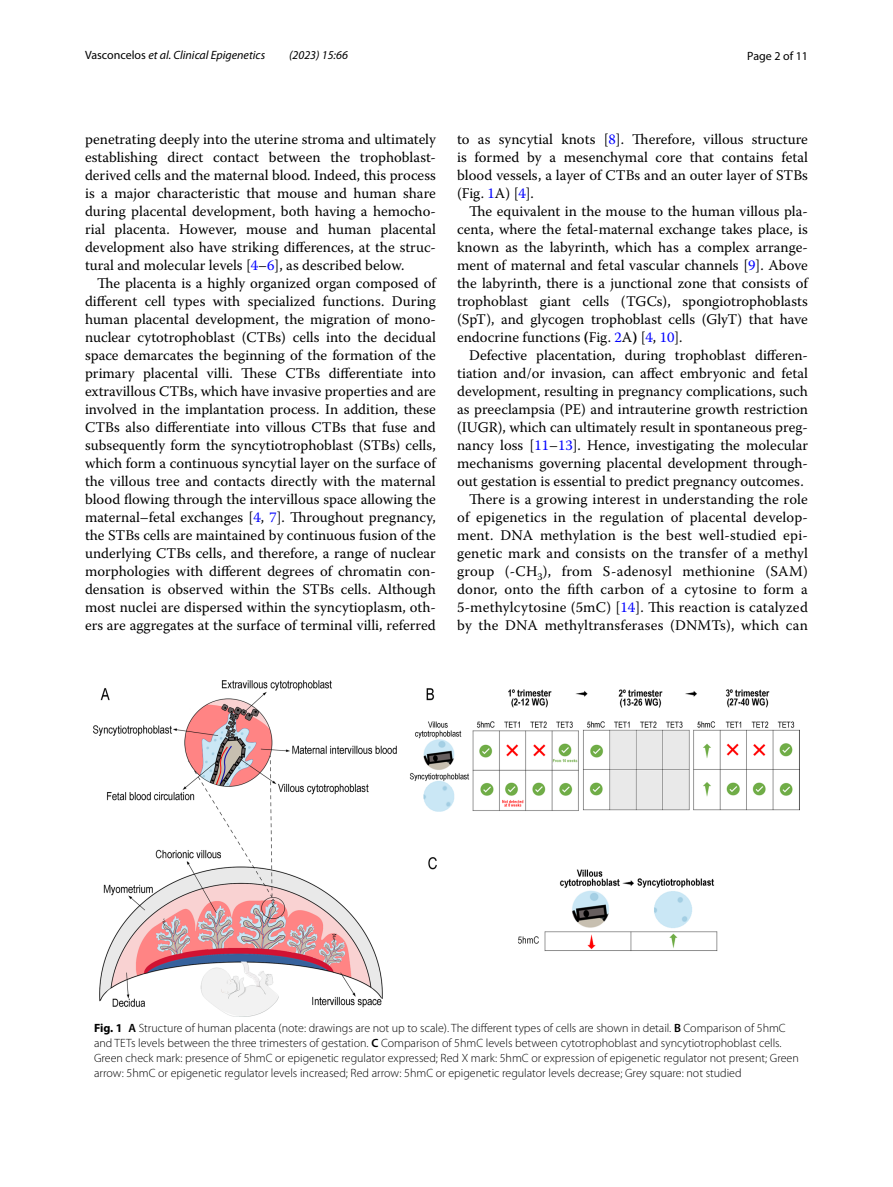
<style>
.page{position:relative;width:893px;height:1187px;background:#fff}
.page>*{position:absolute;margin:0;border:0;box-sizing:border-box;transform-origin:0 0}
.t1{font:14.7px/18px "Warnock Pro";letter-spacing:.005em;color:#000;text-align:justify}
.t2{font:300 12px/15px "Myriad Pro";color:#000}
.t3{font:italic 12px "Myriad Pro";color:#000}
.t4{font:12px "Myriad Pro";color:#000}
.s1{font-style:normal}
.s2{color:#00f}
.s3{font-weight:700}
.s4{font-weight:600}
</style>
<div class="page">
<img style="left:94px;top:680px;width:705px;height:336px">
<p class="t3" style="left:85px;top:48px;width:182px"><span class="s1">Vasconcelos</span> et al. Clinical Epigenetics</p>
<p class="t3" style="left:289px;top:48px;width:60px">(2023) 15:66</p>
<p class="t4" style="left:747px;top:48px;width:62px">Page 2 of 11</p>
<p class="t1" style="left:85px;top:130px;width:352px">penetrating deeply into the uterine stroma and ultimately establishing direct contact between the trophoblast&shy;derived cells and the maternal blood. Indeed, this process is a major characteristic that mouse and human share during placental development, both having a hemocho&shy;rial placenta. However, mouse and human placental development also have striking differences, at the struc&shy;tural and molecular levels [<span class="s2">4</span>–<span class="s2">6</span>], as described below.</p>
<p class="t1" style="left:85px;top:274px;width:352px;text-indent:12px">The placenta is a highly organized organ composed of different cell types with specialized functions. During human placental development, the migration of mono&shy;nuclear cytotrophoblast (CTBs) cells into the decidual space demarcates the beginning of the formation of the primary placental villi. These CTBs differentiate into extravillous CTBs, which have invasive properties and are involved in the implantation process. In addition, these CTBs also differentiate into villous CTBs that fuse and subsequently form the syncytiotrophoblast (STBs) cells, which form a continuous syncytial layer on the surface of the villous tree and contacts directly with the maternal blood flowing through the intervillous space allowing the maternal–fetal exchanges [<span class="s2">4</span>, <span class="s2">7</span>]. Throughout pregnancy, the STBs cells are maintained by continuous fusion of the underlying CTBs cells, and therefore, a range of nuclear morphologies with different degrees of chromatin con&shy;densation is observed within the STBs cells. Although most nuclei are dispersed within the syncytioplasm, oth&shy;ers are aggregates at the surface of terminal villi, referred</p>
<p class="t1" style="left:457px;top:130px;width:352px">to as syncytial knots [<span class="s2">8</span>]. Therefore, villous structure is formed by a mesenchymal core that contains fetal blood vessels, a layer of CTBs and an outer layer of STBs (Fig. <span class="s2">1</span>A) [<span class="s2">4</span>].</p>
<p class="t1" style="left:457px;top:202px;width:352px;text-indent:12px">The equivalent in the mouse to the human villous pla&shy;centa, where the fetal-maternal exchange takes place, is known as the labyrinth, which has a complex arrange&shy;ment of maternal and fetal vascular channels [<span class="s2">9</span>]. Above the labyrinth, there is a junctional zone that consists of trophoblast giant cells (TGCs), spongiotrophoblasts (SpT), and glycogen trophoblast cells (GlyT) that have endocrine functions <span class="s3">(</span>Fig. <span class="s2">2</span>A<span class="s3">)</span> [<span class="s2">4</span>, <span class="s2">10</span>].</p>
<p class="t1" style="left:457px;top:346px;width:352px;text-align:right">Defective placentation, during trophoblast differen&shy;tiation and/or invasion, can affect embryonic and fetal development, resulting in pregnancy complications, such as preeclampsia (PE) and intrauterine growth restriction (IUGR), which can ultimately result in spontaneous preg&shy;nancy loss [<span class="s2">11</span>–<span class="s2">13</span>]. Hence, investigating the molecular mechanisms governing placental development through&shy;out gestation is essential to predict pregnancy outcomes.<br>There is a growing interest in understanding the role of epigenetics in the regulation of placental develop&shy;ment. DNA methylation is the best well-studied epi&shy;genetic mark and consists on the transfer of a methyl group (-CH<sub>3</sub>), from S-adenosyl methionine (SAM) donor, onto the fifth carbon of a cytosine to form a 5-methylcytosine (5mC) [<span class="s2">14</span>]. This reaction is catalyzed by the DNA methyltransferases (DNMTs), which can</p>
<p class="t2" style="left:94px;top:1020px;width:706px"><span class="s3">Fig. 1</span> <span class="s4">A</span> Structure of human placenta (note: drawings are not up to scale). The different types of cells are shown in detail. <span class="s4">B</span> Comparison of 5hmC and TETs levels between the three trimesters of gestation. <span class="s4">C</span> Comparison of 5hmC levels between cytotrophoblast and syncytiotrophoblast cells.<br>Green check mark: presence of 5hmC or epigenetic regulator expressed; Red X mark: 5hmC or expression of epigenetic regulator not present; Green arrow: 5hmC or epigenetic regulator levels increased; Red arrow: 5hmC or epigenetic regulator levels decrease; Grey square: not studied</p>
</div>
